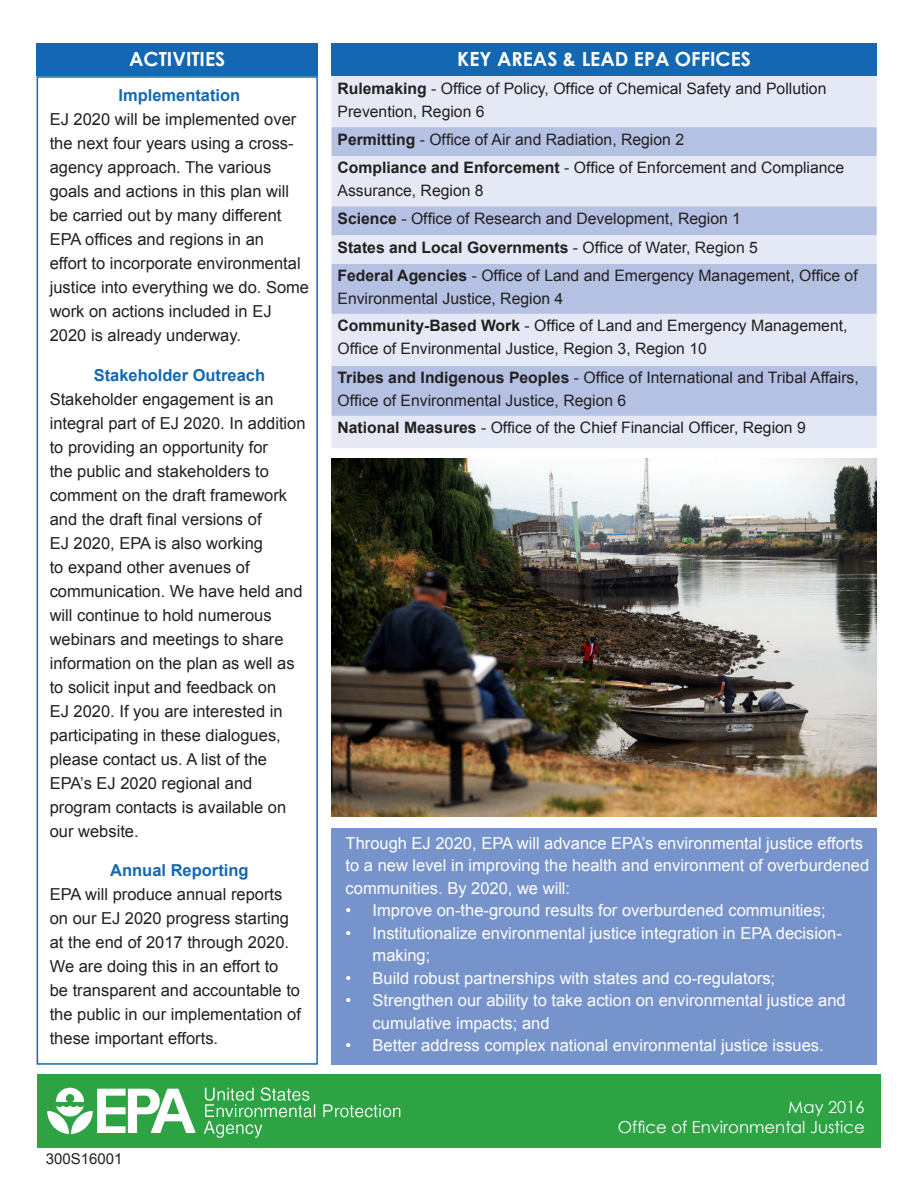
<style>
.page{position:relative;width:918px;height:1188px;background:#fff}
.page>*{position:absolute;margin:0;border:0;box-sizing:border-box;transform-origin:0 0}
.t1{font:700 19.5px "Century Gothic";color:#fff}
.t2{font:16.5px/24px "Arial";color:#231f20}
.t3{font:16.5px/22.5px "Arial";color:#fff}
.t4{font:700 16.5px "Arial";color:#1468b3}
.t5{font:16.5px "Century Gothic";color:#fff}
.t6{font:15.75px/22.8px "Arial";color:#231f20}
.t7{font:700 15.75px "Arial";color:#231f20}
.t8{font:15px "Arial";color:#231f20}
.s1{font-weight:700}
.s2{font-weight:400}
</style>
<div class="page">
<div style="left:332px;top:828px;width:545px;height:237px;background:#7793cb"></div>
<div style="left:332px;top:44px;width:545px;height:32px;background:#1468b3"></div>
<div style="left:37px;top:76px;width:281px;height:989px;border:2px solid #1468b3"></div>
<div style="left:37px;top:44px;width:281px;height:32px;background:#1468b3"></div>
<div style="left:37px;top:1075px;width:844px;height:73px;background:#2da343"></div>
<div style="left:332px;top:76px;width:545px;height:372px;background:#e4e9f5"></div>
<svg style="left:332px;top:127px;width:545px;height:289px;background:#c9d3ea"></svg>
<img style="left:48px;top:1087px;width:353px;height:50px">
<img style="left:332px;top:459px;width:545px;height:357px">
<p class="t1" style="left:129px;top:44px;width:98px">ACTIVITIES</p>
<p class="t1" style="left:457px;top:44px;width:295px">KEY AREAS &amp; LEAD EPA OFFICES</p>
<p class="t4" style="left:118px;top:84px;width:123px">Implementation</p>
<p class="t2" style="left:50px;top:107px;width:261px">EJ 2020 will be implemented over the next four years using a cross&shy;agency approach. The various goals and actions in this plan will be carried out by many different<br>EPA offices and regions in an<br>effort to incorporate environmental justice into everything we do. Some work on actions included in EJ<br>2020 is already underway.</p>
<p class="t4" style="left:94px;top:364px;width:173px">Stakeholder Outreach</p>
<p class="t2" style="left:50px;top:387px;width:257px">Stakeholder engagement is an integral part of EJ 2020. In addition to providing an opportunity for<br>the public and stakeholders to comment on the draft framework and the draft final versions of<br>EJ 2020, EPA is also working<br>to expand other avenues of communication. We have held and will continue to hold numerous webinars and meetings to share information on the plan as well as to solicit input and feedback on<br>EJ 2020. If you are interested in participating in these dialogues, please contact us. A list of the<br>EPA’s EJ 2020 regional and program contacts is available on our website.</p>
<p class="t4" style="left:110px;top:860px;width:140px">Annual Reporting</p>
<p class="t2" style="left:50px;top:883px;width:253px">EPA will produce annual reports on our EJ 2020 progress starting at the end of 2017 through 2020.<br>We are doing this in an effort to<br>be transparent and accountable to the public in our implementation of these important efforts.</p>
<p class="t6" style="left:338px;top:77px;width:491px"><span class="s1">Rulemaking</span> - Office of Policy, Office of Chemical Safety and Pollution<br>Prevention, Region 6</p>
<p class="t6" style="left:338px;top:128px;width:348px"><span class="s1">Permitting</span> - Office of Air and Radiation, Region 2</p>
<p class="t6" style="left:338px;top:157px;width:508px"><span class="s1">Compliance and Enforcement</span> - Office of Enforcement and Compliance<br>Assurance, Region 8</p>
<p class="t6" style="left:338px;top:207px;width:405px"><span class="s1">Science</span> - Office of Research and Development, Region 1</p>
<p class="t7" style="left:338px;top:237px;width:422px">States and Local Governments <span class="s2">- Office of Water, Region 5</span></p>
<p class="t6" style="left:338px;top:265px;width:522px"><span class="s1">Federal Agencies</span> - Office of Land and Emergency Management, Office of<br>Environmental Justice, Region 4</p>
<p class="t6" style="left:338px;top:315px;width:512px"><span class="s1">Community-Based Work</span> - Office of Land and Emergency Management,<br>Office of Environmental Justice, Region 3, Region 10</p>
<p class="t6" style="left:338px;top:367px;width:523px"><span class="s1">Tribes and Indigenous Peoples</span> - Office of International and Tribal Affairs,<br>Office of Environmental Justice, Region 6</p>
<p class="t6" style="left:338px;top:417px;width:470px"><span class="s1">National Measures</span> - Office of the Chief Financial Officer, Region 9</p>
<p class="t3" style="left:346px;top:832px;width:525px">Through EJ 2020, EPA will advance EPA’s environmental justice efforts to a new level in improving the health and environment of overburdened communities. By 2020, we will:</p>
<p class="t3" style="left:346px;top:899px;width:482px">• Improve on-the-ground results for overburdened communities;</p>
<p class="t3" style="left:373px;top:922px;width:471px;text-indent:-27px">• Institutionalize environmental justice integration in EPA decision&shy;making;</p>
<p class="t3" style="left:346px;top:967px;width:431px">• Build robust partnerships with states and co-regulators;</p>
<p class="t3" style="left:373px;top:989px;width:475px;text-indent:-27px">• Strengthen our ability to take action on environmental justice and cumulative impacts; and</p>
<p class="t3" style="left:346px;top:1034px;width:480px">• Better address complex national environmental justice issues.</p>
<p class="t8" style="left:46px;top:1149px;width:78px">300S16001</p>
<p class="t5" style="left:788px;top:1096px;width:78px">May 2016</p>
<p class="t5" style="left:618px;top:1116px;width:248px">Office of Environmental Justice</p>
</div>
